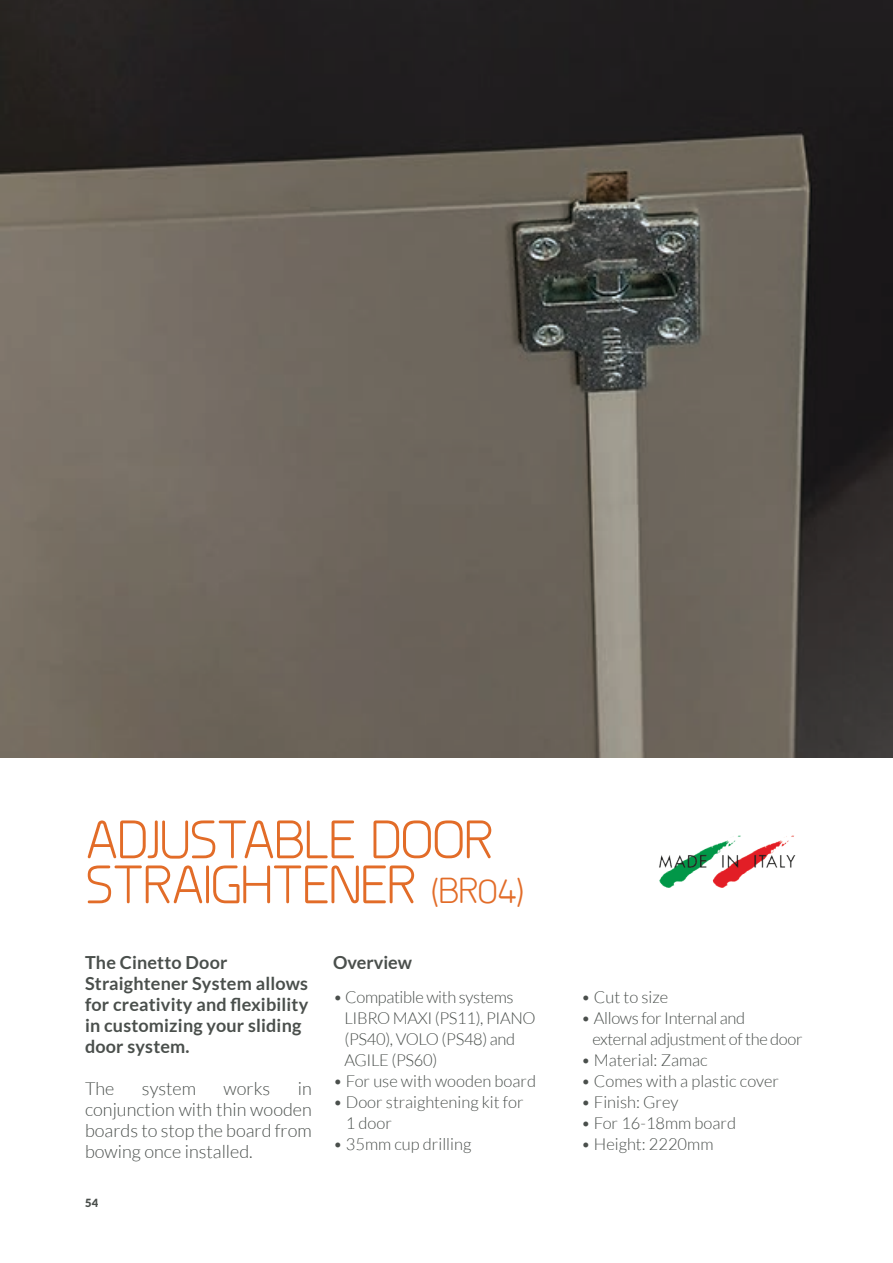
<style>
.page{position:relative;width:893px;height:1263px;background:#fff}
.page>*{position:absolute;margin:0;border:0;box-sizing:border-box;transform-origin:0 0}
.H2___9pt{font:54px/45px "Planer";letter-spacing:-.03em;color:#e26c28}
.Page_Body_Text_-_White{font:700 18px/21px "Lato";letter-spacing:.01em;color:#4a4f4c}
.Page_Body_Text_-_White-2{font:300 18px/21px "Lato";color:#4a4f4c;text-align:justify}
.Page_Body_Text_-_White-3{font:300 16.5px "Lato";color:#4a4f4c}
.Page_Body_Text_-_White-4{font:300 16.5px "Lato";letter-spacing:-.02em;color:#4a4f4c}
.t1{font:900 11.25px "Lato";color:#4a4f4c}
.s1{font-size:36px}
</style>
<div class="page">
<img style="left:0;top:0;width:893px;height:757px">
<img style="left:659px;top:836px;width:137px;height:52px">
<p class="H2___9pt" style="left:85px;top:817px;width:441px">ADJUSTABLE DOOR<br>STRAIGHTENER <span class="s1">(BR04)</span></p>
<p class="Page_Body_Text_-_White" style="left:85px;top:951px;width:225px">The Cinetto Door<br>Straightener System allows for creativity and flexibility in customizing your sliding door system.</p>
<p class="Page_Body_Text_-_White-2" style="left:85px;top:1078px;width:31px">The</p>
<p class="Page_Body_Text_-_White-2" style="left:142px;top:1078px;width:56px">system</p>
<p class="Page_Body_Text_-_White-2" style="left:224px;top:1078px;width:48px">works</p>
<p class="Page_Body_Text_-_White-2" style="left:85px;top:1078px;width:228px;text-indent:213px">in conjunction with thin wooden boards to stop the board from bowing once installed.</p>
<p class="t1" style="left:85px;top:1197px;width:15px">54</p>
<p class="Page_Body_Text_-_White" style="left:333px;top:951px;width:80px">Overview</p>
<p class="Page_Body_Text_-_White-4" style="left:333px;top:988px;width:182px">• Compatible with systems</p>
<p class="Page_Body_Text_-_White-4" style="left:344px;top:1009px;width:193px">LIBRO MAXI (PS11), PIANO</p>
<p class="Page_Body_Text_-_White-4" style="left:344px;top:1030px;width:172px">(PS40), VOLO (PS48) and</p>
<p class="Page_Body_Text_-_White-4" style="left:344px;top:1051px;width:94px">AGILE (PS60)</p>
<p class="Page_Body_Text_-_White-3" style="left:333px;top:1072px;width:205px">• For use with wooden board</p>
<p class="Page_Body_Text_-_White-3" style="left:333px;top:1093px;width:192px">• Door straightening kit for</p>
<p class="Page_Body_Text_-_White-3" style="left:346px;top:1114px;width:48px">1 door</p>
<p class="Page_Body_Text_-_White-3" style="left:333px;top:1135px;width:140px">• 35mm cup drilling</p>
<p class="Page_Body_Text_-_White-3" style="left:581px;top:988px;width:89px">• Cut to size</p>
<p class="Page_Body_Text_-_White-4" style="left:581px;top:1009px;width:165px">• Allows for Internal and</p>
<p class="Page_Body_Text_-_White-4" style="left:593px;top:1030px;width:212px">external adjustment of the door</p>
<p class="Page_Body_Text_-_White-3" style="left:581px;top:1051px;width:128px">• Material: Zamac</p>
<p class="Page_Body_Text_-_White-3" style="left:581px;top:1072px;width:199px">• Comes with a plastic cover</p>
<p class="Page_Body_Text_-_White-3" style="left:581px;top:1093px;width:99px">• Finish: Grey</p>
<p class="Page_Body_Text_-_White-3" style="left:581px;top:1114px;width:156px">• For 16-18mm board</p>
<p class="Page_Body_Text_-_White-3" style="left:581px;top:1135px;width:134px">• Height: 2220mm</p>
</div>
